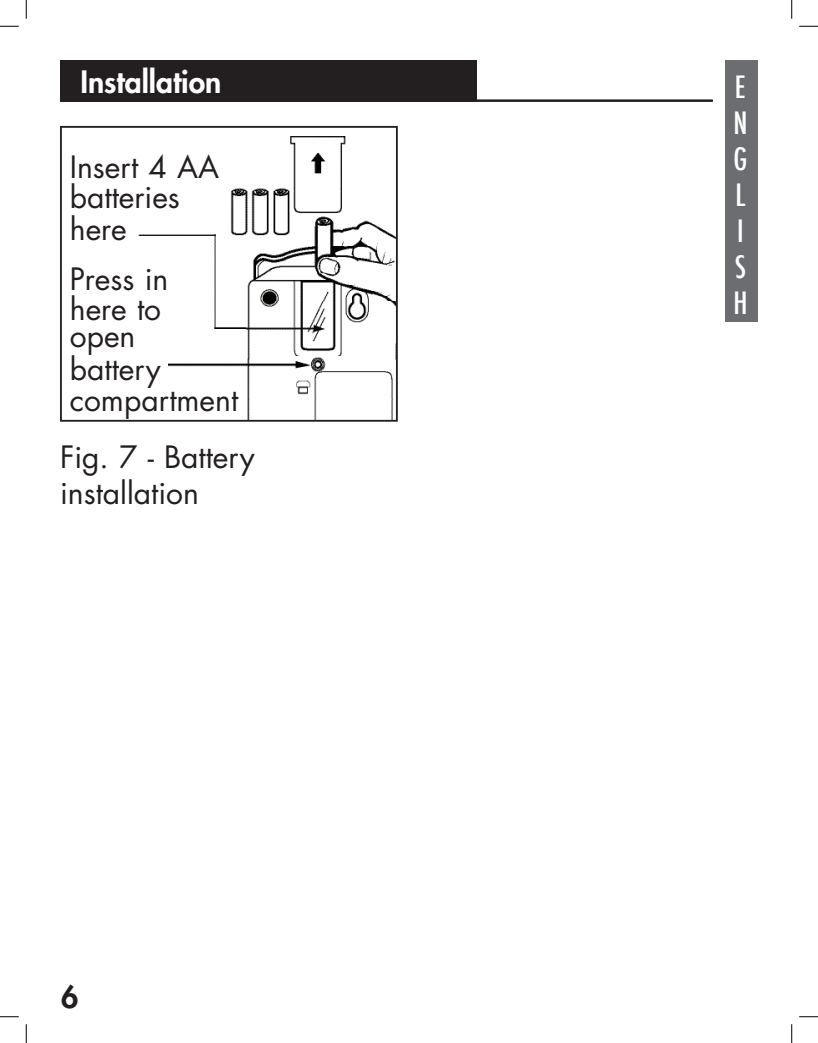
<style>
.page{position:relative;width:818px;height:1043px;background:#fff}
.page>*{position:absolute;margin:0;border:0;box-sizing:border-box;transform-origin:0 0}
.t1{font:30px/30.6px "Futura";color:#231f20}
.t2{font:800 30px "Futura";color:#fff}
.t3{font:500 condensed 30px/36px "Futura";color:#fff}
.t4{font:800 30px "Futura";color:#231f20}
</style>
<div class="page">
<div style="left:725px;top:60px;width:33px;height:261px;background:#6c6d70"></div>
<img style="left:138px;top:137px;width:257px;height:282px">
<div style="left:60px;top:126px;width:338px;height:296px;border:2px solid #231f20"></div>
<hr style="left:60px;top:99px;width:652px;height:3px;background:#231f20">
<div style="left:60px;top:60px;width:416px;height:42px;background:#231f20"></div>
<div style="left:69px;top:257px;width:99px;height:153px;background:#fff"></div>
<div style="left:85px;top:372px;width:154px;height:35px;background:#fff"></div>
<div style="left:67px;top:149px;width:146px;height:82px;background:#fff"></div>
<svg style="left:0;top:25px;width:19px;height:2px"></svg>
<svg style="left:799px;top:25px;width:19px;height:2px"></svg>
<svg style="left:0;top:1016px;width:19px;height:1px"></svg>
<svg style="left:799px;top:1016px;width:19px;height:1px"></svg>
<svg style="left:25px;top:0;width:2px;height:19px"></svg>
<svg style="left:25px;top:1024px;width:2px;height:18px"></svg>
<svg style="left:791px;top:0;width:1px;height:19px"></svg>
<svg style="left:791px;top:1024px;width:1px;height:18px"></svg>
<p class="t2" style="left:80px;top:63px;width:143px">Installation</p>
<p class="t1" style="left:70px;top:152px;width:151px">Insert 4 AA batteries here</p>
<p class="t1" style="left:70px;top:264px;width:100px;line-height:30px">Press in here to</p>
<p class="t1" style="left:70px;top:320px;width:92px;line-height:32.5px">open battery</p>
<p class="t1" style="left:70px;top:385px;width:170px">compartment</p>
<p class="t1" style="left:60px;top:441px;width:196px">Fig. 7 - Battery</p>
<p class="t1" style="left:60px;top:477px;width:140px">installation</p>
<p class="t4" style="left:61px;top:977px;width:19px">6</p>
<p class="t3" style="left:733px;top:69px;width:16px">E<br>N<br>G<br>L<br>I<br>S<br>H</p>
</div>
